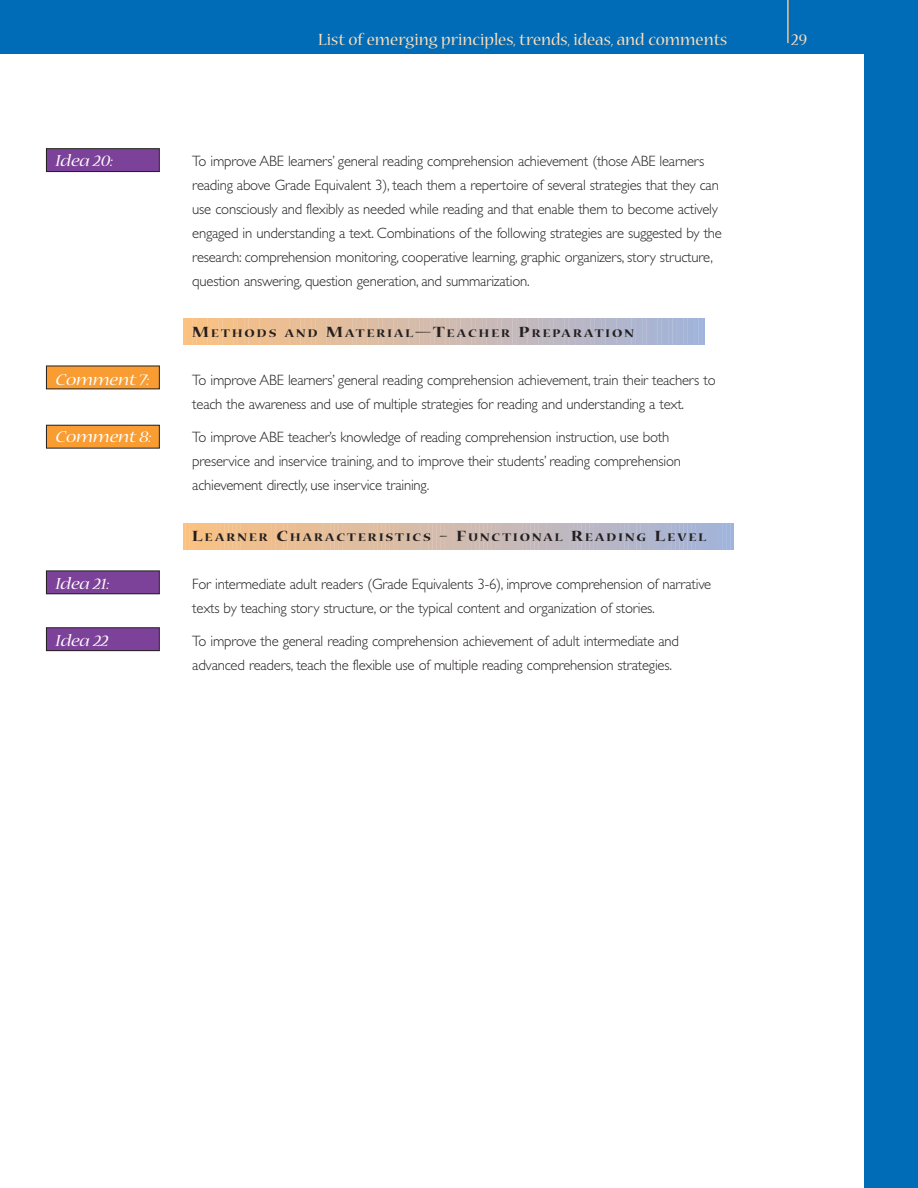
<style>
.page{position:relative;width:918px;height:1188px;background:#fff}
.page>*{position:absolute;margin:0;border:0;box-sizing:border-box;transform-origin:0 0}
.t1{font:18px "Nueva MM 330 475";color:#ffdfba}
.t2{font:18px "Nueva MM It 330 750";letter-spacing:-.015em;color:#fff}
.t3{font:300 15px/24px "Gill Sans";letter-spacing:-.015em;color:#231f1f}
.t4{font:12.3px "Nueva MM 540 750";letter-spacing:.175em;color:#231f1f}
.s1{font-size:16.5px}
</style>
<div class="page">
<div style="left:0;top:0;width:918px;height:54px;background:#006bb6"></div>
<hr style="left:787px;top:0;width:2px;height:43px;background:#fdc280">
<div style="left:864px;top:0;width:54px;height:1188px;background:#006bb6"></div>
<div style="left:46px;top:149px;width:113px;height:23px;background:#7c4198"></div>
<div style="left:46px;top:148px;width:114px;height:24px;border:1px solid #231f1f"></div>
<div style="left:46px;top:425px;width:113px;height:23px;background:#f99c31"></div>
<div style="left:46px;top:425px;width:114px;height:23px;border:1px solid #231f1f"></div>
<div style="left:46px;top:366px;width:113px;height:23px;background:#f99c31"></div>
<svg style="left:183px;top:319px;width:522px;height:25px;background:#d0bbaf"></svg>
<div style="left:46px;top:628px;width:113px;height:23px;background:#7c4198"></div>
<div style="left:46px;top:628px;width:114px;height:23px;border:1px solid #231f1f"></div>
<div style="left:46px;top:571px;width:113px;height:23px;background:#7c4198"></div>
<div style="left:46px;top:571px;width:114px;height:23px;border:1px solid #231f1f"></div>
<svg style="left:183px;top:524px;width:550px;height:25px;background:#d0bbaf"></svg>
<p class="t1" style="left:318px;top:32px;width:411px">List of emerging principles, trends, ideas, and comments</p>
<p class="t1" style="left:791px;top:32px;width:17px">29</p>
<p class="t2" style="left:56px;top:153px;width:59px">Idea 20:</p>
<p class="t3" style="left:192px;top:151px;width:531px">To improve ABE learners’ general reading comprehension achievement (those ABE learners reading above Grade Equivalent 3), teach them a repertoire of several strategies that they can use consciously and flexibly as needed while reading and that enable them to become actively engaged in understanding a text. Combinations of the following strategies are suggested by the research: comprehension monitoring, cooperative learning, graphic organizers, story structure, question answering, question generation, and summarization.</p>
<p class="t4" style="left:192px;top:328px;width:443px"><span class="s1">M</span>ETHODS AND <span class="s1">M</span>ATERIAL<span class="s1">—T</span>EACHER <span class="s1">P</span>REPARATION</p>
<p class="t2" style="left:56px;top:372px;width:95px">Comment 7:</p>
<p class="t3" style="left:192px;top:370px;width:525px">To improve ABE learners’ general reading comprehension achievement, train their teachers to teach the awareness and use of multiple strategies for reading and understanding a text.</p>
<p class="t2" style="left:56px;top:429px;width:97px">Comment 8:</p>
<p class="t3" style="left:192px;top:427px;width:490px">To improve ABE teacher’s knowledge of reading comprehension instruction, use both preservice and inservice training, and to improve their students’ reading comprehension achievement directly, use inservice training.</p>
<p class="t4" style="left:192px;top:532px;width:516px"><span class="s1">L</span>EARNER <span class="s1">C</span>HARACTERISTICS <span class="s1">– F</span>UNCTIONAL <span class="s1">R</span>EADING <span class="s1">L</span>EVEL</p>
<p class="t2" style="left:56px;top:576px;width:55px">Idea 21:</p>
<p class="t3" style="left:192px;top:574px;width:520px">For intermediate adult readers (Grade Equivalents 3-6), improve comprehension of narrative texts by teaching story structure, or the typical content and organization of stories.</p>
<p class="t2" style="left:56px;top:633px;width:55px">Idea 22</p>
<p class="t3" style="left:192px;top:631px;width:488px">To improve the general reading comprehension achievement of adult intermediate and advanced readers, teach the flexible use of multiple reading comprehension strategies.</p>
</div>
